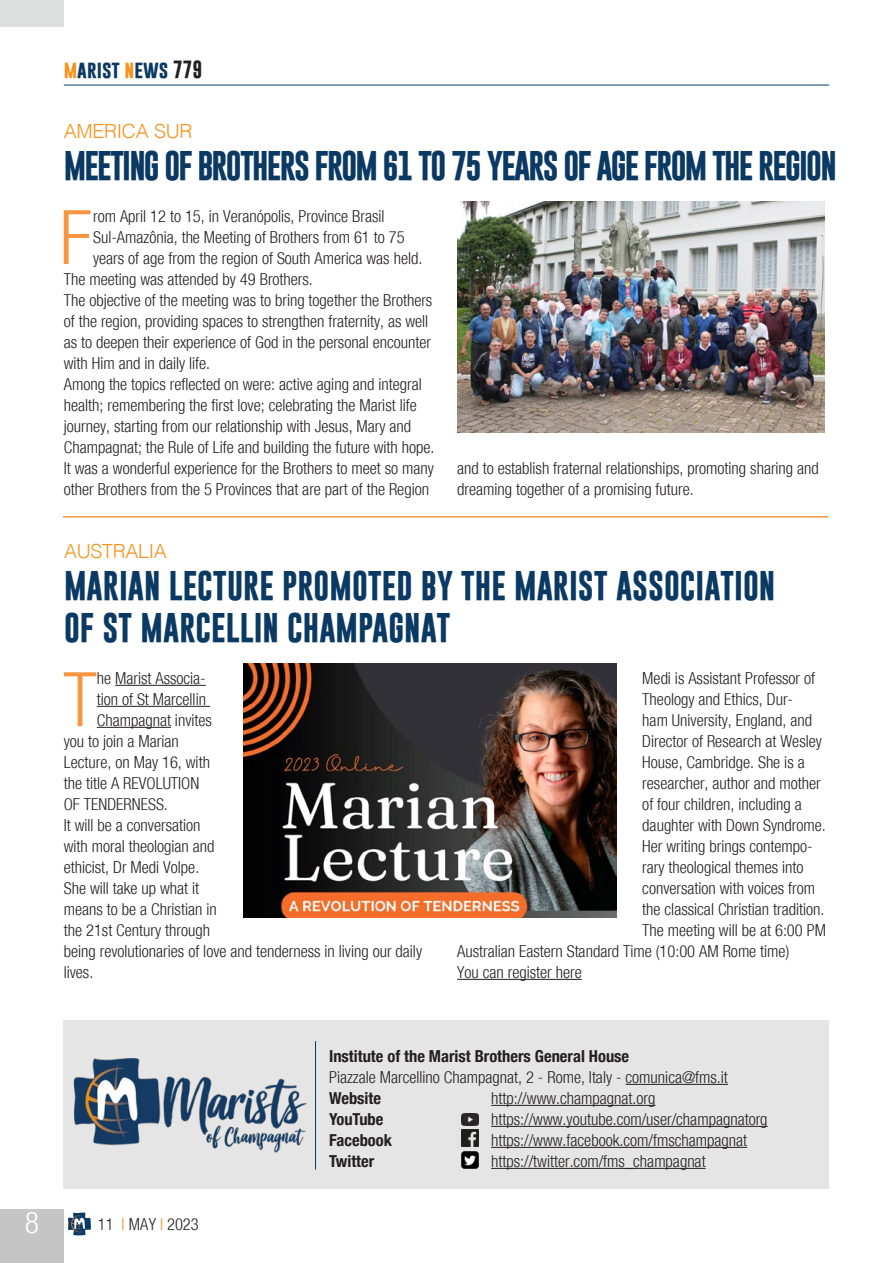
<style>
.page{position:relative;width:893px;height:1263px;background:#fff}
.page>*{position:absolute;margin:0;border:0;box-sizing:border-box;transform-origin:0 0}
.Testo_normal{font:300 condensed 75.3px "Helvetica Neue";color:#f79641}
.Titolo{font:700 30px "Gobold";color:#0a3963}
.Titolo-2{font:700 30px "Gobold";letter-spacing:-.06em;color:#0a3963}
.t1{font:300 condensed 30px "Helvetica Neue";color:#fff}
.sommario{font:300 19.5px "Helvetica";letter-spacing:-.015em;color:#f7931d}
.t2{font:700 18px "Gobold";color:#0a3963}
.Testo_normal-2{font:300 condensed 16.5px/21px "Helvetica Neue";color:#231f20}
.t3{font:700 condensed 16.5px "Helvetica Neue";color:#231f20}
.s1{color:#f7931d}
.s2{color:#231f20}
</style>
<div class="page">
<hr style="left:64px;top:85px;width:765px;height:1px;background:#0a3963">
<svg style="left:68px;top:1212px;width:23px;height:23px"></svg>
<div style="left:0;top:1209px;width:64px;height:54px;background:#c4c5c4"></div>
<div style="left:0;top:0;width:64px;height:27px;background:#dddede"></div>
<div style="left:64px;top:1020px;width:765px;height:168px;background:#e4e5e4"></div>
<hr style="left:626px;top:1084px;width:102px;height:1px;background:#231f20">
<hr style="left:315px;top:1041px;width:1px;height:129px;background:#0a3963">
<img style="left:73px;top:1058px;width:234px;height:95px">
<hr style="left:491px;top:1105px;width:164px;height:1px;background:#231f20">
<hr style="left:491px;top:1126px;width:277px;height:1px;background:#231f20">
<hr style="left:491px;top:1147px;width:256px;height:1px;background:#231f20">
<hr style="left:491px;top:1168px;width:215px;height:1px;background:#231f20">
<img style="left:461px;top:1129px;width:17px;height:17px">
<img style="left:461px;top:1152px;width:17px;height:17px">
<img style="left:461px;top:1113px;width:17px;height:12px">
<img style="left:457px;top:201px;width:368px;height:231px">
<hr style="left:115px;top:685px;width:91px;height:1px;background:#231f20">
<hr style="left:97px;top:706px;width:113px;height:1px;background:#231f20">
<hr style="left:97px;top:727px;width:74px;height:1px;background:#231f20">
<hr style="left:457px;top:979px;width:125px;height:1px;background:#231f20">
<img style="left:243px;top:663px;width:374px;height:254px">
<hr style="left:63px;top:516px;width:765px;height:2px;background:#f79641">
<p class="t2" style="left:64px;top:57px;width:140px"><span class="s1">m</span>arist <span class="s1">n</span>ews <span class="s2">779</span></p>
<p class="sommario" style="left:64px;top:114px;width:130px">AMERICA SUR</p>
<p class="Titolo-2" style="left:64px;top:146px;width:774px">MEETING OF BROTHERS FROM 61 TO 75 YEARS OF AGE FROM THE REGION</p>
<p class="Testo_normal" style="left:60px;top:194px;width:34px">F</p>
<p class="Testo_normal-2" style="left:93px;top:206px;width:293px">rom April 12 to 15, in Veranópolis, Province Brasil</p>
<p class="Testo_normal-2" style="left:93px;top:227px;width:313px">Sul-Amazônia, the Meeting of Brothers from 61 to 75</p>
<p class="Testo_normal-2" style="left:93px;top:248px;width:331px">years of age from the region of South America was held.</p>
<p class="Testo_normal-2" style="left:64px;top:269px;width:251px">The meeting was attended by 49 Brothers.</p>
<p class="Testo_normal-2" style="left:64px;top:290px;width:370px">The objective of the meeting was to bring together the Brothers of the region, providing spaces to strengthen fraternity, as well as to deepen their experience of God in the personal encounter with Him and in daily life.</p>
<p class="Testo_normal-2" style="left:64px;top:374px;width:372px">Among the topics reflected on were: active aging and integral health; remembering the first love; celebrating the Marist life journey, starting from our relationship with Jesus, Mary and Champagnat; the Rule of Life and building the future with hope.</p>
<p class="Testo_normal-2" style="left:64px;top:458px;width:372px">It was a wonderful experience for the Brothers to meet so many other Brothers from the 5 Provinces that are part of the Region</p>
<p class="Testo_normal-2" style="left:457px;top:458px;width:363px">and to establish fraternal relationships, promoting sharing and dreaming together of a promising future.</p>
<p class="sommario" style="left:64px;top:534px;width:104px">AUSTRALIA</p>
<p class="Titolo" style="left:64px;top:566px;width:713px">MARIAN LECTURE PROMOTED BY THE MARIST ASSOCIATION</p>
<p class="Titolo" style="left:64px;top:608px;width:388px">OF ST MARCELLIN CHAMPAGNAT</p>
<p class="Testo_normal" style="left:63px;top:656px;width:35px">T</p>
<p class="Testo_normal-2" style="left:97px;top:668px;width:111px">he Marist Associa-</p>
<p class="Testo_normal-2" style="left:97px;top:689px;width:111px">tion of St Marcellin</p>
<p class="Testo_normal-2" style="left:97px;top:710px;width:117px">Champagnat invites</p>
<p class="Testo_normal-2" style="left:64px;top:731px;width:117px">you to join a Marian</p>
<p class="Testo_normal-2" style="left:64px;top:752px;width:148px">Lecture, on May 16, with</p>
<p class="Testo_normal-2" style="left:64px;top:773px;width:137px">the title A REVOLUTION</p>
<p class="Testo_normal-2" style="left:64px;top:794px;width:106px">OF TENDERNESS.</p>
<p class="Testo_normal-2" style="left:64px;top:815px;width:360px">It will be a conversation<br>with moral theologian and<br>ethicist, Dr Medi Volpe.<br>She will take up what it<br>means to be a Christian in<br>the 21st Century through<br>being revolutionaries of love and tenderness in living our daily lives.</p>
<p class="Testo_normal-2" style="left:642px;top:668px;width:185px">Medi is Assistant Professor of<br>Theology and Ethics, Dur-<br>ham University, England, and<br>Director of Research at Wesley<br>House, Cambridge. She is a researcher, author and mother of four children, including a daughter with Down Syndrome.<br>Her writing brings contempo&shy;rary theological themes into conversation with voices from the classical Christian tradition.</p>
<p class="Testo_normal-2" style="left:457px;top:920px;width:370px;text-indent:185px">The meeting will be at 6:00 PM<br>Australian Eastern Standard Time (10:00 AM Rome time)</p>
<p class="Testo_normal-2" style="left:457px;top:962px;width:126px">You can register here</p>
<h2 class="t1" style="left:25px;top:1205px;width:16px">8</h2>
<p class="Testo_normal-2" style="left:98px;top:1214px;width:102px">11 <span class="s1">I</span> MAY <span class="s1">I</span> 2023</p>
<p class="t3" style="left:329px;top:1042px;width:302px">Institute of the Marist Brothers General House</p>
<p class="Testo_normal-2" style="left:329px;top:1067px;width:400px">Piazzale Marcellino Champagnat, 2 - Rome, Italy - comunica@fms.it</p>
<p class="t3" style="left:329px;top:1084px;width:53px">Website</p>
<p class="Testo_normal-2" style="left:491px;top:1088px;width:166px">http://www.champagnat.org</p>
<p class="t3" style="left:329px;top:1105px;width:56px">YouTube</p>
<p class="Testo_normal-2" style="left:491px;top:1109px;width:278px">https://www.youtube.com/user/champagnatorg</p>
<p class="t3" style="left:329px;top:1126px;width:64px">Facebook</p>
<p class="Testo_normal-2" style="left:491px;top:1130px;width:257px">https://www.facebook.com/fmschampagnat</p>
<p class="t3" style="left:329px;top:1147px;width:47px">Twitter</p>
<p class="Testo_normal-2" style="left:491px;top:1151px;width:216px">https://twitter.com/fms_champagnat</p>
</div>
